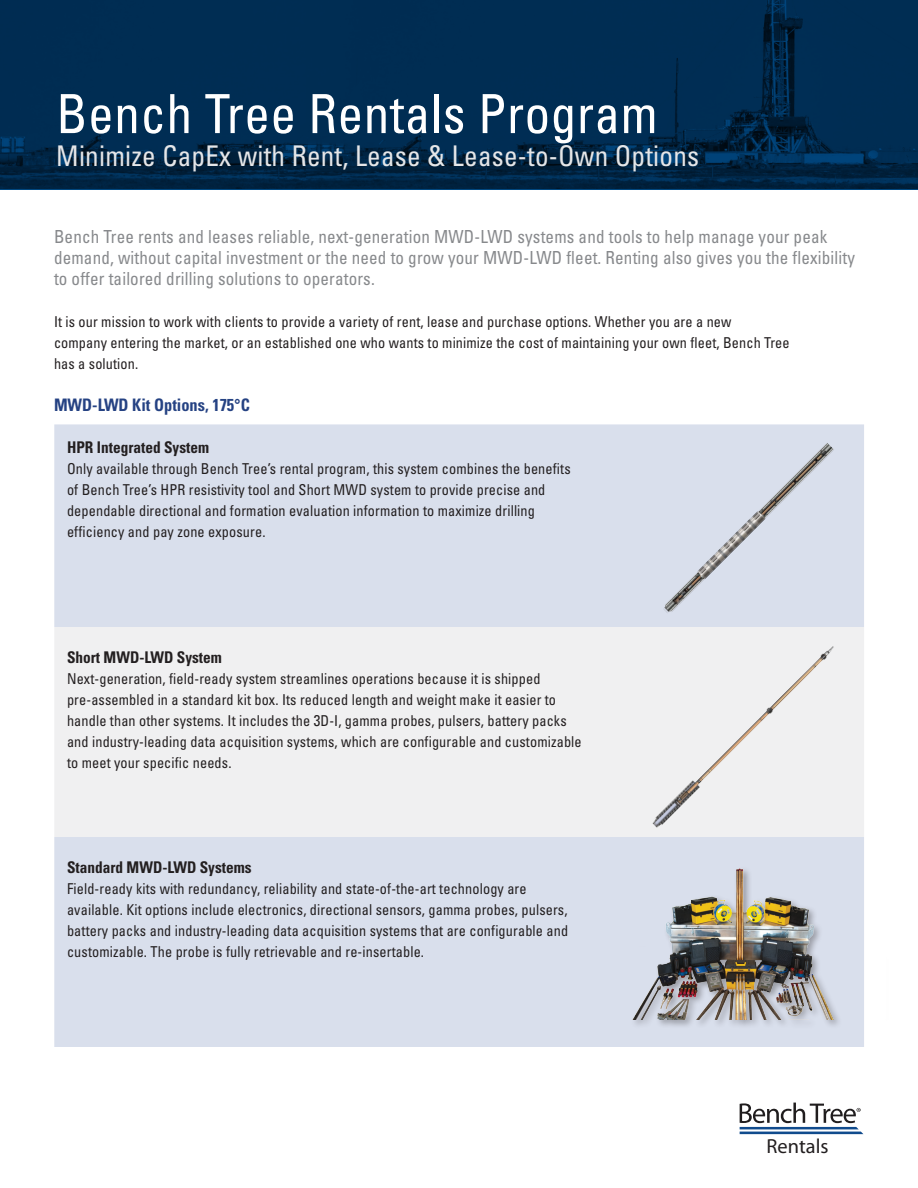
<style>
.page{position:relative;width:918px;height:1188px;background:#fff}
.page>*{position:absolute;margin:0;border:0;box-sizing:border-box;transform-origin:0 0}
.Main_Title{font:condensed 54px "Univers";letter-spacing:.01em;color:#fff;scale:.95 1}
.Main_Title-2{font:condensed 28.5px "Univers";letter-spacing:.01em;color:#e5e6e8;scale:.95 1}
.t1{font:20.4px "Myriad Pro";color:#231f20}
.Intro_Paragraph_Text{font:condensed 18px/21px "Univers";letter-spacing:.01em;color:#87898c;scale:.95 1}
.Body_Text_Headline{font:700 condensed 17.25px "Univers";color:#254283;scale:.95 1}
.Body_Text_Sub_Headli{font:700 condensed 16.2px "Univers";color:#231f20;scale:.95 1}
.Table_Text_4_tools{font:condensed 15px/21px "Univers";letter-spacing:.01em;color:#231f20;scale:.95 1}
.Body_Text{font:condensed 15px/21px "Univers";letter-spacing:.01em;color:#231f20;scale:.95 1}
.s1{font-size:15.6px}
</style>
<div class="page">
<div style="left:54px;top:424px;width:810px;height:623px;background:#d9dfec"></div>
<div style="left:54px;top:627px;width:810px;height:210px;background:#f0f0f1"></div>
<img style="left:660px;top:441px;width:181px;height:181px">
<div style="left:651px;top:643px;width:186px;height:186px;background:#f0f0f1"></div>
<div style="left:630px;top:866px;width:262px;height:163px;background:#231f20;opacity:.35"></div>
<img style="left:602px;top:863px;width:281px;height:157px">
<svg style="left:0;top:0;width:918px;height:190px;background:#002a4f"></svg>
<svg style="left:740px;top:1103px;width:123px;height:31px"></svg>
<p class="Main_Title" style="left:56px;top:80px;width:635px">Bench Tree Rentals Program</p>
<p class="Main_Title-2" style="left:56px;top:138px;width:678px">Minimize CapEx with Rent, Lease &amp; Lease-to-Own Options</p>
<p class="Intro_Paragraph_Text" style="left:54px;top:226px;width:845px">Bench Tree rents and leases reliable, next-generation MWD-LWD systems and tools to help manage your peak demand, without capital investment or the need to grow your MWD-LWD fleet. Renting also gives you the flexibility to offer tailored drilling solutions to operators.</p>
<p class="Body_Text" style="left:54px;top:311px;width:776px">It is our mission to work with clients to provide a variety of rent, lease and purchase options. Whether you are a new<br>company entering the market, or an established one who wants to minimize the cost of maintaining your own fleet, Bench Tree has a solution.</p>
<p class="Body_Text_Headline" style="left:54px;top:394px;width:208px">MWD-LWD Kit Options, 175°C</p>
<p class="Body_Text_Sub_Headli" style="left:67px;top:437px;width:151px">HPR Integrated System</p>
<p class="Table_Text_4_tools" style="left:67px;top:458px;width:532px">Only available through Bench Tree’s rental program, this system combines the benefits of Bench Tree’s HPR resistivity tool and Short MWD system to provide precise and dependable directional and formation evaluation information to maximize drilling efficiency and pay zone exposure.</p>
<p class="Body_Text_Sub_Headli" style="left:67px;top:647px;width:165px">Short MWD-LWD System</p>
<p class="Table_Text_4_tools" style="left:67px;top:668px;width:543px">Next-generation, field-ready system streamlines operations because it is shipped pre-assembled in a standard kit box. Its reduced length and weight make it easier to handle than other systems. It includes the <span class="s1">3</span>D-I, gamma probes, pulsers, battery packs and industry-leading data acquisition systems, which are configurable and customizable to meet your specific needs.</p>
<p class="Body_Text_Sub_Headli" style="left:67px;top:857px;width:196px">Standard MWD-LWD Systems</p>
<p class="Table_Text_4_tools" style="left:67px;top:878px;width:529px">Field-ready kits with redundancy, reliability and state-of-the-art technology are available. Kit options include electronics, directional sensors, gamma probes, pulsers, battery packs and industry-leading data acquisition systems that are configurable and customizable. The probe is fully retrievable and re-insertable.</p>
<p class="t1" style="left:767px;top:1133px;width:64px">Rentals</p>
</div>
